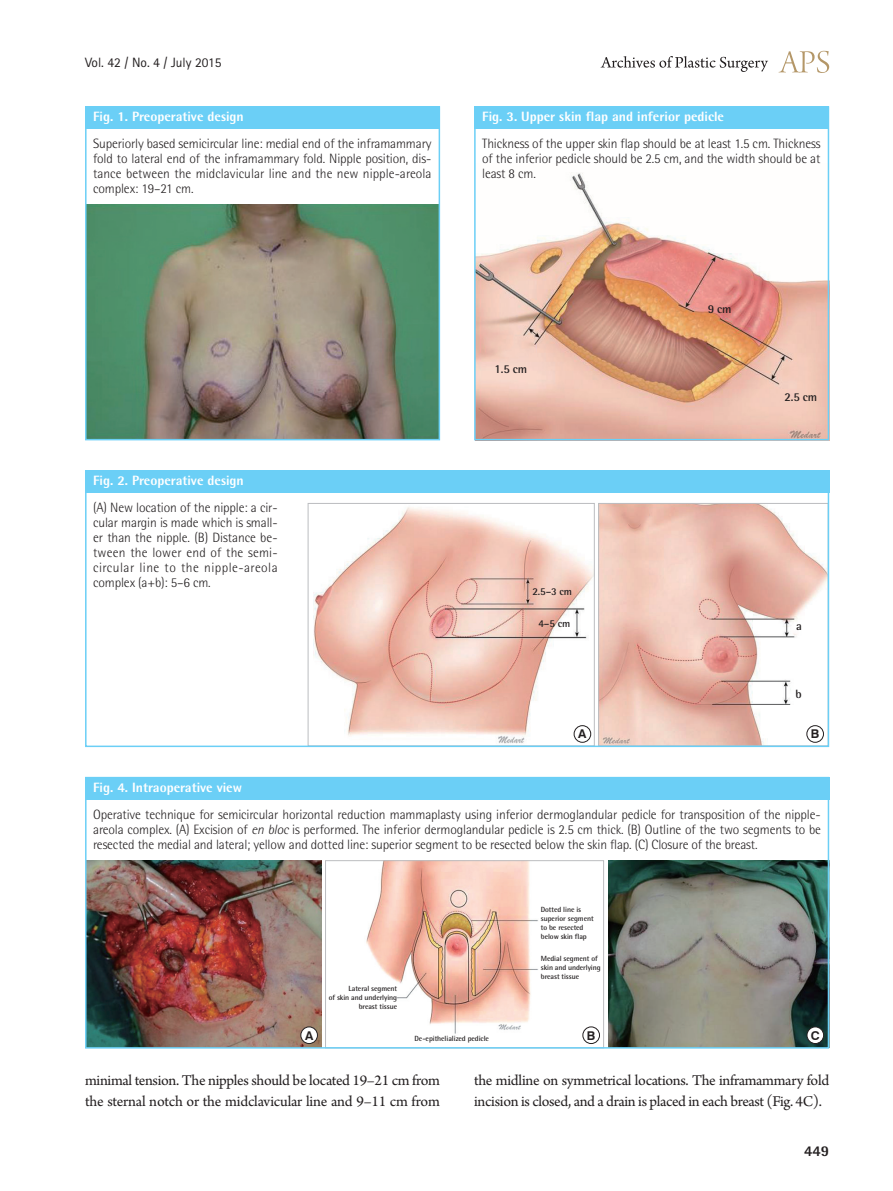
<style>
.page{position:relative;width:893px;height:1191px;background:#fff}
.page>*{position:absolute;margin:0;border:0;box-sizing:border-box;transform-origin:0 0}
.본문{font:15.75px/21px "Arno Pro";letter-spacing:-.02em;color:#231f20}
.t1{font:800 15px "Rotis Semi Sans Std";color:#231f20}
.그림설명{font:300 13.5px/15px "Rotis Semi Sans Std";letter-spacing:-.01em;color:#231f20;text-align:justify}
.표그림제목{font:800 13.5px "Rotis Semi Sans Std";color:#fff}
.t2{font:13.5px "Rotis Sans Serif Std";color:#231f20}
.t3{font:700 12.15px "Swiss 721 BT";color:#231f20}
.그림지문{font:700 12px "Rotis Semi Sans Std";color:#231f20}
.그림지문-2{font:700 10.5px "Rotis Semi Sans Std";color:#231f20}
.그림지문-3{font:700 7.5px/9px "Rotis Semi Sans Std";letter-spacing:-.01em;color:#231f20}
.s1{font-style:italic}
</style>
<div class="page">
<svg style="left:779px;top:51px;width:50px;height:22px"></svg>
<svg style="left:601px;top:56px;width:167px;height:16px"></svg>
<img style="left:88px;top:205px;width:349px;height:232px">
<div style="left:85px;top:106px;width:354px;height:23px;background:#6bcff6"></div>
<div style="left:85px;top:106px;width:355px;height:334px;border:2px solid #6bcff6"></div>
<img style="left:314px;top:507px;width:279px;height:237px">
<div style="left:308px;top:503px;width:287px;height:243px;border:1px solid #bcbdc0"></div>
<img style="left:600px;top:505px;width:226px;height:239px">
<div style="left:85px;top:470px;width:744px;height:22px;background:#6bcff6"></div>
<div style="left:574px;top:725px;width:17px;height:17px;background:#fff;border-radius:50%"></div>
<div style="left:574px;top:725px;width:17px;height:17px;border:1px solid #231f20;border-radius:50%"></div>
<div style="left:807px;top:725px;width:16px;height:17px;background:#fff;border-radius:50%"></div>
<div style="left:807px;top:725px;width:17px;height:17px;border:1px solid #231f20;border-radius:50%"></div>
<div style="left:85px;top:470px;width:744px;height:277px;border:2px solid #6bcff6"></div>
<img style="left:477px;top:173px;width:349px;height:264px">
<div style="left:474px;top:106px;width:354px;height:23px;background:#6bcff6"></div>
<div style="left:474px;top:106px;width:355px;height:334px;border:2px solid #6bcff6"></div>
<div style="left:85px;top:777px;width:744px;height:22px;background:#6bcff6"></div>
<img style="left:366px;top:862px;width:234px;height:182px">
<div style="left:325px;top:860px;width:279px;height:188px;border:1px solid #bcbdc0"></div>
<img style="left:88px;top:860px;width:233px;height:185px">
<img style="left:608px;top:860px;width:218px;height:185px">
<div style="left:301px;top:1027px;width:16px;height:16px;background:#fff;border-radius:50%"></div>
<div style="left:301px;top:1026px;width:17px;height:17px;border:1px solid #231f20;border-radius:50%"></div>
<div style="left:583px;top:1027px;width:16px;height:16px;background:#fff;border-radius:50%"></div>
<div style="left:583px;top:1026px;width:17px;height:17px;border:1px solid #231f20;border-radius:50%"></div>
<div style="left:807px;top:1027px;width:17px;height:16px;background:#fff;border-radius:50%"></div>
<div style="left:807px;top:1026px;width:17px;height:17px;border:1px solid #231f20;border-radius:50%"></div>
<div style="left:85px;top:777px;width:744px;height:271px;border:2px solid #6bcff6"></div>
<p class="t2" style="left:85px;top:54px;width:138px">Vol. 42 / No. 4 / July 2015</p>
<p class="표그림제목" style="left:93px;top:108px;width:152px">Fig. 1. Preoperative design</p>
<p class="그림설명" style="left:93px;top:136px;width:340px">Superiorly based semicircular line: medial end of the inframammary fold to lateral end of the inframammary fold. Nipple position, dis&shy;tance between the midclavicular line and the new nipple-areola complex: 19–21 cm.</p>
<p class="표그림제목" style="left:93px;top:472px;width:152px">Fig. 2. Preoperative design</p>
<p class="그림설명" style="left:93px;top:500px;width:186px">(A) New location of the nipple: a cir&shy;cular margin is made which is small&shy;er than the nipple. (B) Distance be&shy;tween the lower end of the semi&shy;circular line to the nipple-areola complex (a+b): 5–6 cm.</p>
<p class="표그림제목" style="left:482px;top:108px;width:243px">Fig. 3. Upper skin flap and inferior pedicle</p>
<p class="그림설명" style="left:482px;top:136px;width:340px">Thickness of the upper skin flap should be at least 1.5 cm. Thickness of the inferior pedicle should be 2.5 cm, and the width should be at least 8 cm.</p>
<p class="그림지문" style="left:494px;top:361px;width:34px">1.5 cm</p>
<p class="그림지문-2" style="left:532px;top:585px;width:41px">2.5–3 cm</p>
<p class="그림지문-2" style="left:538px;top:617px;width:33px">4–5 cm</p>
<p class="그림지문" style="left:708px;top:302px;width:25px">9 cm</p>
<p class="그림지문" style="left:784px;top:389px;width:34px">2.5 cm</p>
<p class="그림지문" style="left:796px;top:618px;width:7px">a</p>
<p class="그림지문" style="left:795px;top:686px;width:8px">b</p>
<p class="t3" style="left:578px;top:726px;width:10px">A</p>
<p class="t3" style="left:811px;top:726px;width:10px">B</p>
<p class="표그림제목" style="left:93px;top:778px;width:150px">Fig. 4. Intraoperative view</p>
<p class="그림설명" style="left:93px;top:806px;width:729px">Operative technique for semicircular horizontal reduction mammaplasty using inferior dermoglandular pedicle for transposition of the nipple&shy;areola complex. (A) Excision of <span class="s1">en bloc</span> is performed. The inferior dermoglandular pedicle is 2.5 cm thick. (B) Outline of the two segments to be resected the medial and lateral; yellow and dotted line: superior segment to be resected below the skin flap. (C) Closure of the breast.</p>
<p class="그림지문-3" style="left:329px;top:984px;width:70px;text-align:right">Lateral segment<br>of skin and underlying breast tissue</p>
<p class="그림지문-3" style="left:541px;top:904px;width:54px">Dotted line is superior segment to be resected below skin flap</p>
<p class="그림지문-3" style="left:541px;top:953px;width:61px">Medial segment of skin and underlying breast tissue</p>
<p class="t3" style="left:305px;top:1027px;width:10px">A</p>
<p class="t3" style="left:587px;top:1027px;width:10px">B</p>
<p class="t3" style="left:811px;top:1027px;width:10px">C</p>
<p class="그림지문-3" style="left:415px;top:1033px;width:76px">De-epithelialized pedicle</p>
<p class="본문" style="left:85px;top:1071px;width:357px">minimal tension. The nipples should be located 19–21 cm from the sternal notch or the midclavicular line and 9–11 cm from</p>
<p class="본문" style="left:474px;top:1071px;width:357px">the midline on symmetrical locations. The inframammary fold incision is closed, and a drain is placed in each breast (Fig. 4C).</p>
<p class="t1" style="left:804px;top:1141px;width:27px">449</p>
</div>
